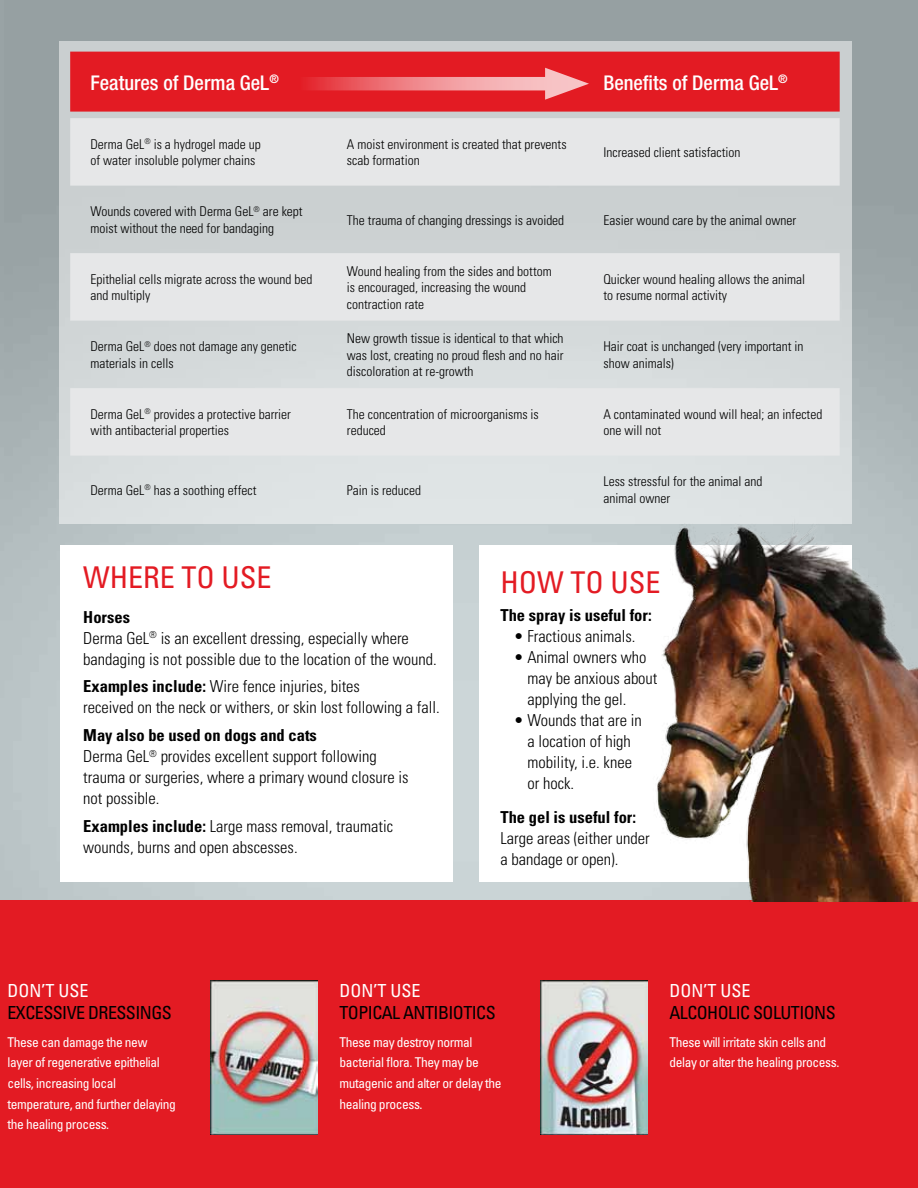
<style>
.page{position:relative;width:918px;height:1188px;background:#fff}
.page>*{position:absolute;margin:0;border:0;box-sizing:border-box;transform-origin:0 0}
.t1{font:condensed 30px "Univers";color:#e31b23}
.t2{font:500 condensed 20.4px "Helvetica Neue";color:#fff}
.t3{font:condensed 18px "Univers";letter-spacing:-.03em;color:#000}
.t4{font:condensed 18px "Univers";color:#fff}
.t5{font:300 condensed 16.5px/21px "Univers";color:#000}
.t6{font:700 condensed 16.5px "Univers";color:#000}
.t7{font:300 condensed 13.5px/16.5px "Univers";color:#000}
.t8{font:condensed 13.5px/20.7px "Univers";letter-spacing:-.03em;color:#fff}
.s1{font-weight:700}
</style>
<div class="page">
<img style="left:0;top:0;width:918px;height:901px">
<div style="left:60px;top:545px;width:393px;height:337px;background:#fff"></div>
<div style="left:480px;top:545px;width:372px;height:337px;background:#fff"></div>
<div style="left:0;top:901px;width:918px;height:287px;background:#e31b23"></div>
<img style="left:210px;top:981px;width:108px;height:154px">
<img style="left:540px;top:981px;width:108px;height:154px">
<div style="left:59px;top:41px;width:793px;height:483px;background:linear-gradient(to bottom,#c5c9ca,#dbe0e1)"></div>
<img style="left:647px;top:483px;width:271px;height:418px">
<div style="left:70px;top:52px;width:770px;height:60px;background:#e31b23"></div>
<svg style="left:70px;top:118px;width:770px;height:338px;background:#dddfe0"></svg>
<svg style="left:297px;top:77px;width:248px;height:13px;background:#ef8185"></svg>
<svg style="left:545px;top:68px;width:44px;height:32px"></svg>
<h2 class="t2" style="left:90px;top:70px;width:190px">Features of Derma GeL<sup>®</sup></h2>
<h2 class="t2" style="left:603px;top:70px;width:186px">Benefits of Derma GeL<sup>®</sup></h2>
<p class="t7" style="left:90px;top:136px;width:172px">Derma GeL<sup>®</sup> is a hydrogel made up of water insoluble polymer chains</p>
<p class="t7" style="left:347px;top:136px;width:221px">A moist environment is created that prevents scab formation</p>
<p class="t7" style="left:603px;top:144px;width:139px">Increased client satisfaction</p>
<p class="t7" style="left:90px;top:203px;width:214px">Wounds covered with Derma GeL<sup>®</sup> are kept moist without the need for bandaging</p>
<p class="t7" style="left:347px;top:212px;width:219px">The trauma of changing dressings is avoided</p>
<p class="t7" style="left:603px;top:212px;width:194px">Easier wound care by the animal owner</p>
<p class="t7" style="left:90px;top:271px;width:223px">Epithelial cells migrate across the wound bed and multiply</p>
<p class="t7" style="left:347px;top:263px;width:206px">Wound healing from the sides and bottom is encouraged, increasing the wound contraction rate</p>
<p class="t7" style="left:603px;top:271px;width:203px">Quicker wound healing allows the animal to resume normal activity</p>
<p class="t7" style="left:90px;top:338px;width:208px">Derma GeL<sup>®</sup> does not damage any genetic materials in cells</p>
<p class="t7" style="left:347px;top:330px;width:218px;text-align:justify">New growth tissue is identical to that which was lost, creating no proud flesh and no hair discoloration at re-growth</p>
<p class="t7" style="left:603px;top:338px;width:202px">Hair coat is unchanged (very important in show animals)</p>
<p class="t7" style="left:90px;top:406px;width:202px">Derma GeL<sup>®</sup> provides a protective barrier with antibacterial properties</p>
<p class="t7" style="left:347px;top:406px;width:193px">The concentration of microorganisms is reduced</p>
<p class="t7" style="left:603px;top:406px;width:220px">A contaminated wound will heal; an infected one will not</p>
<p class="t7" style="left:90px;top:482px;width:167px">Derma GeL<sup>®</sup> has a soothing effect</p>
<p class="t7" style="left:347px;top:482px;width:76px">Pain is reduced</p>
<p class="t7" style="left:603px;top:473px;width:160px">Less stressful for the animal and animal owner</p>
<h1 class="t1" style="left:83px;top:558px;width:61px">Where</h1>
<h1 class="t1" style="left:182px;top:558px;width:57px">to use</h1>
<p class="t5" style="left:83px;top:606px;width:355px"><span class="s1">Horses<br></span>Derma GeL<sup>®</sup> is an excellent dressing, especially where bandaging is not possible due to the location of the wound.</p>
<p class="t5" style="left:83px;top:676px;width:358px"><span class="s1">Examples include:</span> Wire fence injuries, bites<br>received on the neck or withers, or skin lost following a fall.</p>
<p class="t5" style="left:83px;top:725px;width:327px"><span class="s1">May also be used on dogs and cats<br></span>Derma GeL<sup>®</sup> provides excellent support following trauma or surgeries, where a primary wound closure is not possible.</p>
<p class="t5" style="left:83px;top:815px;width:311px"><span class="s1">Examples include:</span> Large mass removal, traumatic wounds, burns and open abscesses.</p>
<h1 class="t1" style="left:500px;top:563px;width:22px">How</h1>
<h1 class="t1" style="left:570px;top:563px;width:57px">to use</h1>
<p class="t6" style="left:500px;top:605px;width:153px">The spray is useful for:</p>
<p class="t5" style="left:514px;top:625px;width:123px">• Fractious animals.</p>
<p class="t5" style="left:527px;top:646px;width:132px;text-indent:-13px">• Animal owners who may be anxious about applying the gel.</p>
<p class="t5" style="left:527px;top:709px;width:116px;text-indent:-13px">• Wounds that are in a location of high mobility, i.e. knee or hock.</p>
<p class="t6" style="left:500px;top:807px;width:137px">The gel is useful for:</p>
<p class="t5" style="left:500px;top:828px;width:151px">Large areas (either under a bandage or open).</p>
<h3 class="t4" style="left:8px;top:980px;width:82px">DON’T USE</h3>
<h3 class="t3" style="left:8px;top:1001px;width:166px">EXCESSIVE DRESSINGS</h3>
<p class="t8" style="left:8px;top:1031px;width:170px">These can damage the new layer of regenerative epithelial cells, increasing local temperature, and further delaying the healing process.</p>
<h3 class="t4" style="left:339px;top:980px;width:83px">DON’T USE</h3>
<h3 class="t3" style="left:339px;top:1001px;width:158px">TOPICAL ANTIBIOTICS</h3>
<p class="t8" style="left:339px;top:1031px;width:164px">These may destroy normal bacterial flora. They may be mutagenic and alter or delay the healing process.</p>
<h3 class="t4" style="left:669px;top:980px;width:82px">DON’T USE</h3>
<h3 class="t3" style="left:669px;top:1001px;width:168px">ALCOHOLIC SOLUTIONS</h3>
<p class="t8" style="left:669px;top:1031px;width:171px">These will irritate skin cells and delay or alter the healing process.</p>
</div>
